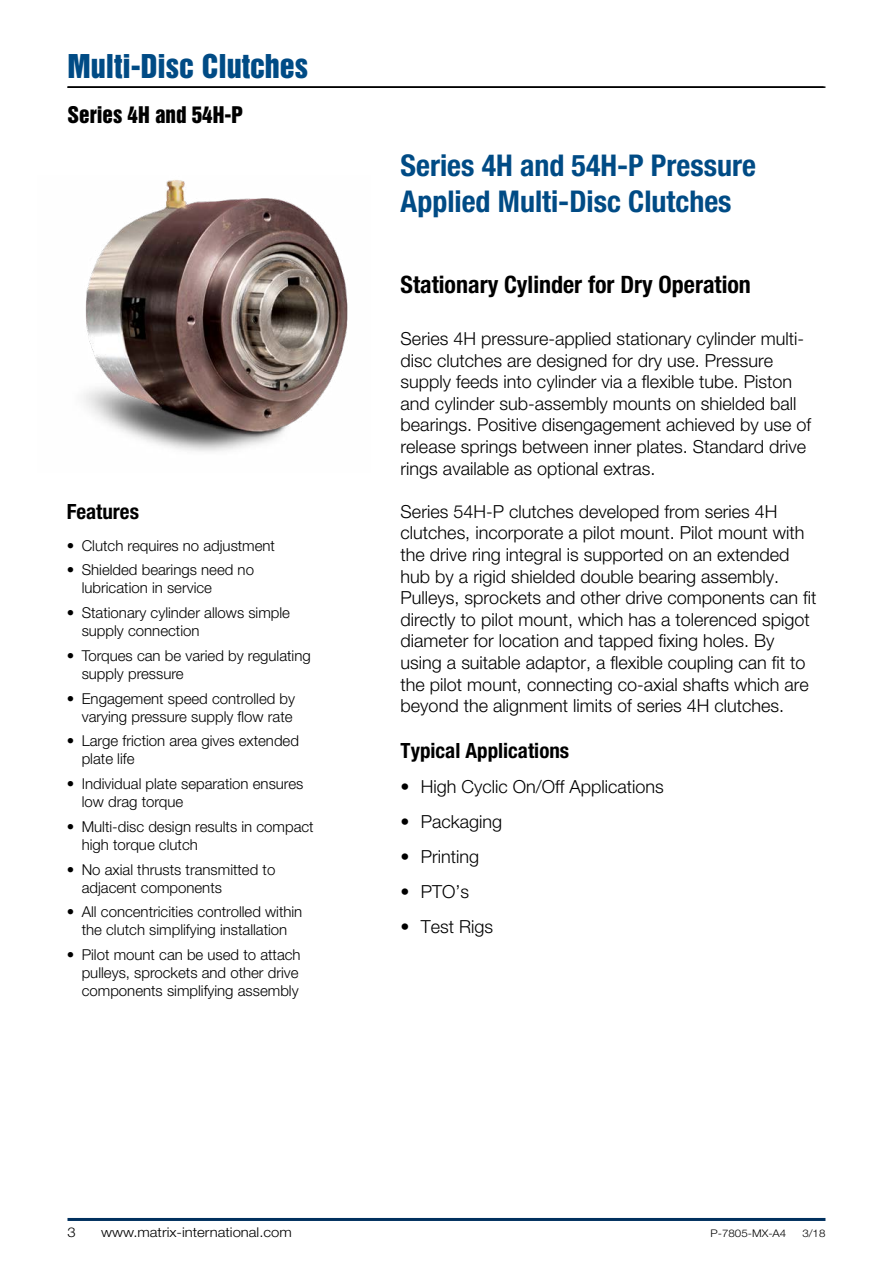
<style>
.page{position:relative;width:893px;height:1263px;background:#fff}
.page>*{position:absolute;margin:0;border:0;box-sizing:border-box;transform-origin:0 0}
.t1{font:700 condensed 30px/36px "Helvetica Neue LT Std";color:#004b85}
.t2{font:30px "Helvetica Inserat LT Std";color:#004b85}
.t3{font:700 condensed 24px "Helvetica Neue LT Std";color:#000}
.t4{font:700 condensed 21px "Helvetica Neue LT Std";color:#000}
.t5{font:21px "Helvetica Inserat LT Std";color:#000}
.t6{font:300 18px/21.6px "Helvetica Neue LT Std";color:#000}
.t7{font:300 15px/18px "Helvetica Neue LT Std";color:#000}
.t8{font:300 13.5px "Helvetica Neue LT Std";color:#000;scale:1.1 1}
.t9{font:300 10.5px "Helvetica Neue LT Std";color:#000;scale:1.1 1}
</style>
<div class="page">
<hr style="left:68px;top:1218px;width:757px;height:3px;background:#00305e">
<hr style="left:68px;top:86px;width:757px;height:2px;background:#000">
<img style="left:84px;top:180px;width:264px;height:272px">
<p class="t2" style="left:68px;top:48px;width:242px">Multi-Disc Clutches</p>
<p class="t5" style="left:68px;top:102px;width:177px">Series 4H and 54H-P</p>
<p class="t4" style="left:67px;top:499px;width:74px">Features</p>
<p class="t7" style="left:67px;top:536px;width:210px">• Clutch requires no adjustment</p>
<p class="t7" style="left:82px;top:561px;width:174px;text-indent:-15px">• Shielded bearings need no lubrication in service</p>
<p class="t7" style="left:82px;top:603px;width:210px;text-indent:-15px">• Stationary cylinder allows simple supply connection</p>
<p class="t7" style="left:82px;top:646px;width:230px;text-indent:-15px">• Torques can be varied by regulating supply pressure</p>
<p class="t7" style="left:67px;top:689px;width:230px;text-align:right">• Engagement speed controlled by varying pressure supply flow rate</p>
<p class="t7" style="left:82px;top:732px;width:219px;text-indent:-15px">• Large friction area gives extended plate life</p>
<p class="t7" style="left:82px;top:774px;width:223px;text-indent:-15px">• Individual plate separation ensures low drag torque</p>
<p class="t7" style="left:82px;top:817px;width:233px;text-indent:-15px">• Multi-disc design results in compact high torque clutch</p>
<p class="t7" style="left:82px;top:860px;width:195px;text-indent:-15px">• No axial thrusts transmitted to adjacent components</p>
<p class="t7" style="left:67px;top:903px;width:237px;text-align:center">• All concentricities controlled within the clutch simplifying installation</p>
<p class="t7" style="left:82px;top:945px;width:220px;text-indent:-15px">• Pilot mount can be used to attach pulleys, sprockets and other drive components simplifying assembly</p>
<p class="t1" style="left:401px;top:147px;width:357px">Series 4H and 54H-P Pressure<br>Applied Multi-Disc Clutches</p>
<p class="t3" style="left:401px;top:270px;width:352px">Stationary Cylinder for Dry Operation</p>
<p class="t6" style="left:401px;top:327px;width:412px">Series 4H pressure-applied stationary cylinder multi&shy;disc clutches are designed for dry use. Pressure supply feeds into cylinder via a flexible tube. Piston and cylinder sub-assembly mounts on shielded ball bearings. Positive disengagement achieved by use of release springs between inner plates. Standard drive rings available as optional extras.</p>
<p class="t6" style="left:401px;top:500px;width:417px">Series 54H-P clutches developed from series 4H clutches, incorporate a pilot mount. Pilot mount with the drive ring integral is supported on an extended hub by a rigid shielded double bearing assembly.<br>Pulleys, sprockets and other drive components can fit directly to pilot mount, which has a tolerenced spigot diameter for location and tapped fixing holes. By using a suitable adaptor, a flexible coupling can fit to the pilot mount, connecting co-axial shafts which are beyond the alignment limits of series 4H clutches.</p>
<p class="t4" style="left:401px;top:737px;width:170px">Typical Applications</p>
<p class="t6" style="left:401px;top:775px;width:265px">• High Cyclic On/Off Applications</p>
<p class="t6" style="left:401px;top:810px;width:103px">• Packaging</p>
<p class="t6" style="left:401px;top:845px;width:80px">• Printing</p>
<p class="t6" style="left:401px;top:880px;width:70px">• PTO’s</p>
<p class="t6" style="left:401px;top:916px;width:94px">• Test Rigs</p>
<p class="t8" style="left:68px;top:1223px;width:9px">3</p>
<p class="t8" style="left:101px;top:1223px;width:175px">www.matrix-international.com</p>
<p class="t9" style="left:711px;top:1226px;width:70px">P-7805-MX-A4</p>
<p class="t9" style="left:802px;top:1226px;width:23px">3/18</p>
</div>
